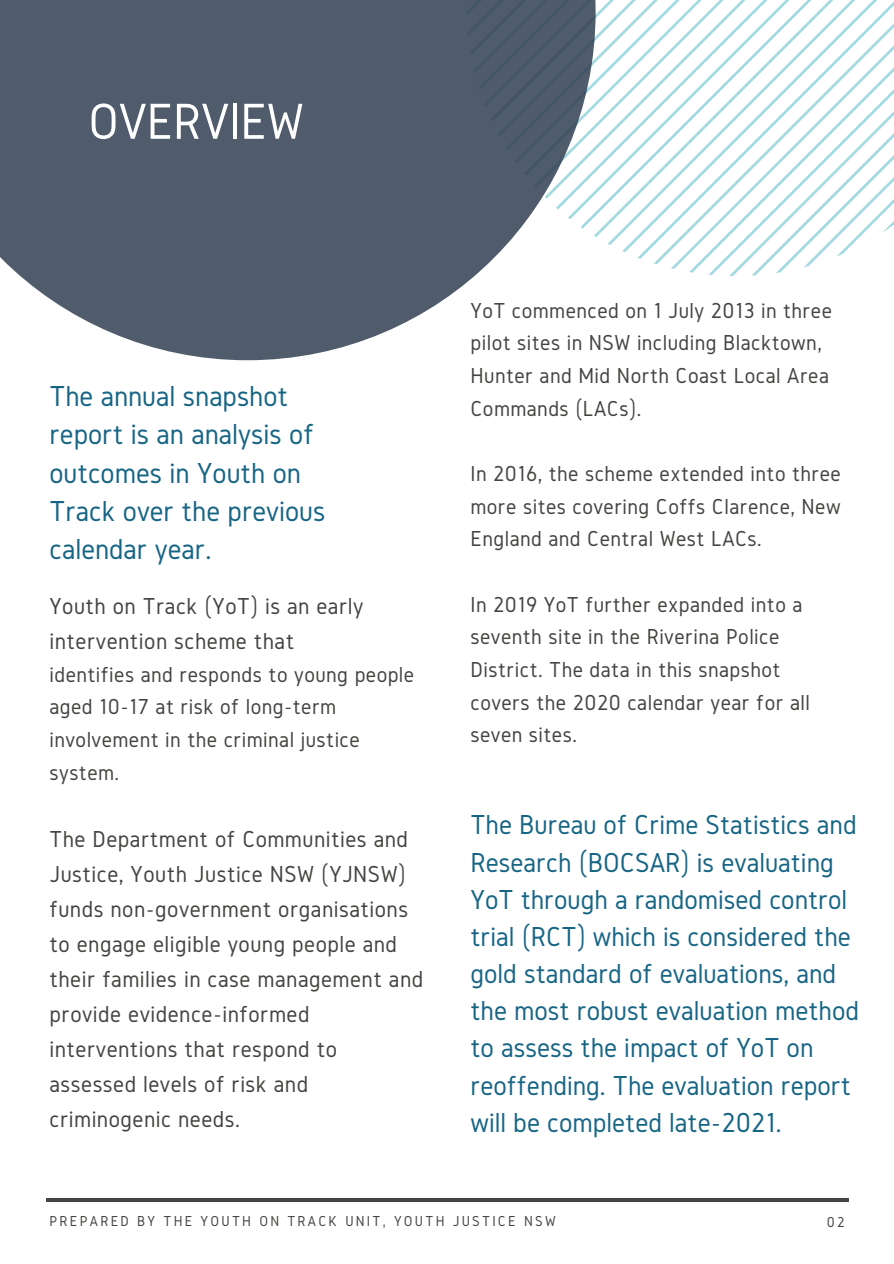
<style>
.page{position:relative;width:894px;height:1264px;background:#fff}
.page>*{position:absolute;margin:0;border:0;box-sizing:border-box;transform-origin:0 0}
.t1{font:52.5px "Gidole";letter-spacing:-.01em;color:#fff}
.t2{font:30px/38.2px "Gidole";color:#176585}
.t3{font:28.5px/37.2px "Gidole";color:#176585}
.t4{font:24px/35px "Gidole";letter-spacing:.02em;color:#444440}
.t5{font:22.5px/32.7px "Gidole";letter-spacing:.02em;color:#444440}
.t6{font:15px "Gidole";letter-spacing:.15em;color:#444440}
</style>
<div class="page">
<svg style="left:595px;top:0;width:298px;height:275px"></svg>
<hr style="left:46px;top:1198px;width:802px;height:3px;background:#444440">
<svg style="left:0;top:0;width:595px;height:360px;fill:#505b6b"></svg>
<p class="t1" style="left:88px;top:92px;width:217px">OVERVIEW</p>
<p class="t2" style="left:49px;top:376px;width:277px">The annual snapshot report is an analysis of outcomes in Youth on<br>Track over the previous calendar year.</p>
<p class="t4" style="left:49px;top:588px;width:315px">Youth on Track (YoT) is an early intervention scheme that</p>
<p class="t5" style="left:49px;top:657px;width:366px">identifies and responds to young people aged 10-17 at risk of long-term involvement in the criminal justice system.</p>
<p class="t4" style="left:49px;top:821px;width:375px">The Department of Communities and Justice, Youth Justice NSW (YJNSW) funds non-government organisations to engage eligible young people and their families in case management and provide evidence-informed interventions that respond to assessed levels of risk and</p>
<p class="t4" style="left:49px;top:1100px;width:192px">criminogenic needs.</p>
<p class="t5" style="left:470px;top:293px;width:363px">YoT commenced on 1 July 2013 in three pilot sites in NSW including Blacktown,<br>Hunter and Mid North Coast Local Area<br>Commands (LACs).</p>
<p class="t5" style="left:470px;top:457px;width:372px;text-align:justify">In 2016, the scheme extended into three more sites covering Coffs Clarence, New England and Central West LACs.</p>
<p class="t5" style="left:470px;top:587px;width:341px">In 2019 YoT further expanded into a seventh site in the Riverina Police<br>District. The data in this snapshot covers the 2020 calendar year for all seven sites.</p>
<p class="t3" style="left:470px;top:806px;width:390px">The Bureau of Crime Statistics and Research (BOCSAR) is evaluating YoT through a randomised control trial (RCT) which is considered the gold standard of evaluations, and the most robust evaluation method to assess the impact of YoT on reoffending. The evaluation report will be completed late-2021.</p>
<p class="t6" style="left:49px;top:1212px;width:507px">PREPARED BY THE YOUTH ON TRACK UNIT, YOUTH JUSTICE NSW</p>
<p class="t6" style="left:826px;top:1213px;width:19px">02</p>
</div>
